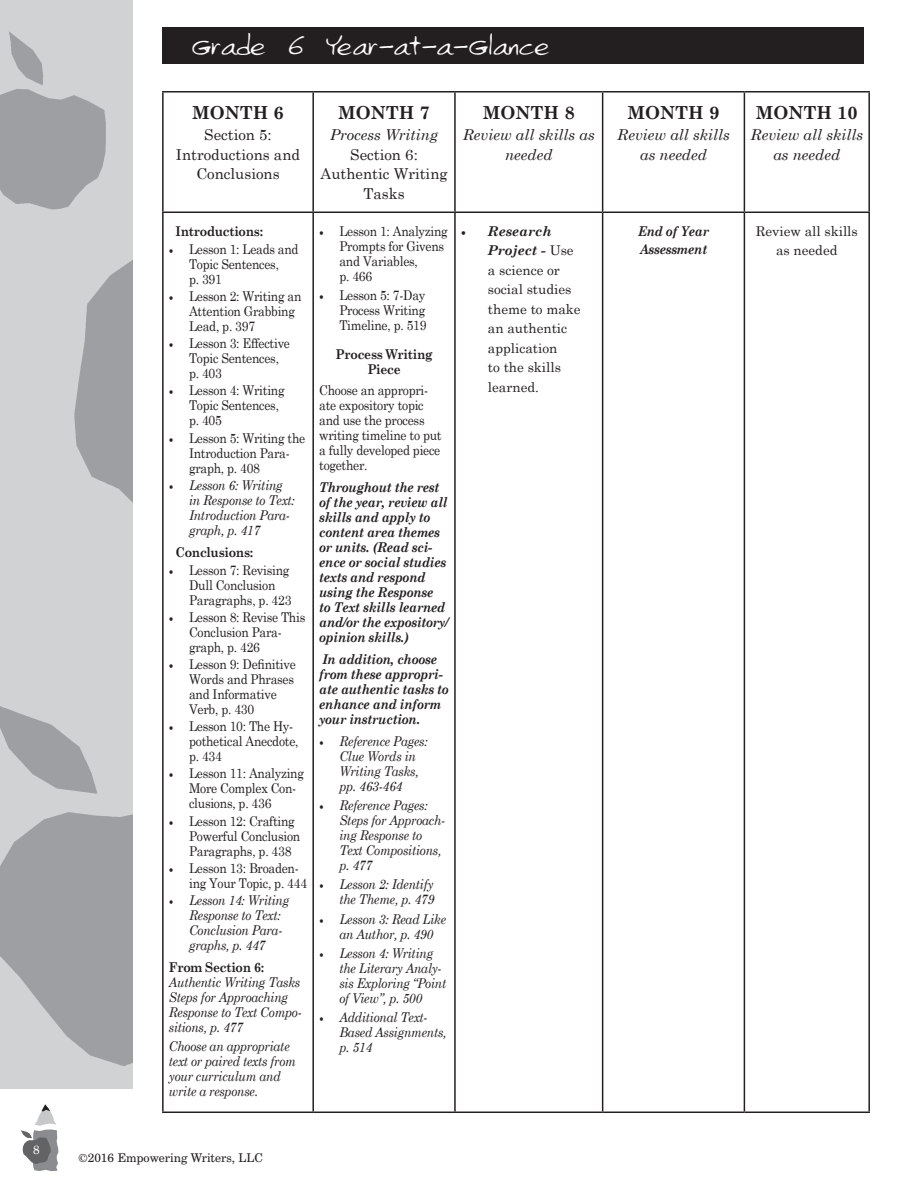
<style>
.page{position:relative;width:918px;height:1188px;background:#fff}
.page>*{position:absolute;margin:0;border:0;box-sizing:border-box;transform-origin:0 0}
.t1{font:25.5px "Larkins Hand";color:#fff}
.t2{font:700 18px "Century Schoolbook";color:#231f20}
.t3{font:15px/19.5px "Century Schoolbook";color:#231f20;text-align:center}
.t4{font:italic 15px/19.5px "Century Schoolbook";color:#231f20;text-align:center}
.t5{font:13.5px/15px "Century Schoolbook";letter-spacing:-.02em;color:#231f20;scale:.9 1}
.t6{font:italic 13.5px/15px "Century Schoolbook";letter-spacing:-.02em;color:#231f20;scale:.9 1}
.t7{font:italic 700 13.5px/15px "Century Schoolbook";letter-spacing:-.02em;color:#231f20;scale:.9 1}
.t8{font:13.5px/19.5px "Century Schoolbook";color:#231f20}
.t9{font:700 13.5px/15px "Century Schoolbook";letter-spacing:-.02em;color:#231f20;text-align:center;scale:.9 1}
.t10{font:12px "Century Schoolbook BT";color:#231f20}
.t11{font:12px "Century Schoolbook BT";color:#fff}
.s1{font-style:italic}
.s2{font-family:"Minion Pro"}
.s3{font-weight:700;font-style:normal}
.s4{font-family:"Minion Pro";font-weight:700;font-style:italic}
.s5{font-weight:700;font-style:italic}
</style>
<div class="page">
<hr style="left:162px;top:91px;width:151px;height:2px;background:#231f20">
<hr style="left:162px;top:93px;width:2px;height:119px;background:#231f20">
<hr style="left:313px;top:91px;width:142px;height:2px;background:#231f20">
<hr style="left:312px;top:93px;width:2px;height:119px;background:#231f20">
<hr style="left:455px;top:91px;width:148px;height:2px;background:#231f20">
<hr style="left:454px;top:93px;width:2px;height:119px;background:#231f20">
<hr style="left:603px;top:91px;width:141px;height:2px;background:#231f20">
<hr style="left:602px;top:93px;width:1px;height:119px;background:#231f20">
<hr style="left:744px;top:91px;width:126px;height:2px;background:#231f20">
<hr style="left:744px;top:93px;width:1px;height:119px;background:#231f20">
<hr style="left:868px;top:93px;width:2px;height:119px;background:#231f20">
<hr style="left:162px;top:212px;width:151px;height:1px;background:#231f20">
<hr style="left:162px;top:213px;width:2px;height:899px;background:#231f20">
<hr style="left:313px;top:212px;width:142px;height:1px;background:#231f20">
<hr style="left:312px;top:213px;width:2px;height:899px;background:#231f20">
<hr style="left:455px;top:212px;width:148px;height:1px;background:#231f20">
<hr style="left:454px;top:213px;width:2px;height:899px;background:#231f20">
<hr style="left:603px;top:212px;width:141px;height:1px;background:#231f20">
<hr style="left:602px;top:213px;width:1px;height:899px;background:#231f20">
<hr style="left:744px;top:212px;width:126px;height:1px;background:#231f20">
<hr style="left:744px;top:213px;width:1px;height:899px;background:#231f20">
<hr style="left:868px;top:213px;width:2px;height:899px;background:#231f20">
<hr style="left:162px;top:1112px;width:151px;height:1px;background:#231f20">
<hr style="left:313px;top:1112px;width:142px;height:1px;background:#231f20">
<hr style="left:455px;top:1112px;width:148px;height:1px;background:#231f20">
<hr style="left:603px;top:1112px;width:141px;height:1px;background:#231f20">
<hr style="left:744px;top:1112px;width:126px;height:1px;background:#231f20">
<img style="left:0;top:0;width:133px;height:1089px">
<div style="left:162px;top:27px;width:702px;height:37px;background:#231f20"></div>
<svg style="left:21px;top:1104px;width:37px;height:67px"></svg>
<p class="t11" style="left:33px;top:1142px;width:8px">8</p>
<p class="t1" style="left:191px;top:32px;width:361px">Grade 6 Year-at-a-Glance</p>
<p class="t2" style="left:192px;top:101px;width:93px">MONTH 6</p>
<p class="t3" style="left:176px;top:125px;width:126px">Section 5:<br>Introductions and<br>Conclusions</p>
<p class="t2" style="left:338px;top:101px;width:93px">MONTH 7</p>
<p class="t3" style="left:321px;top:125px;width:128px"><span class="s1">Process Writing<br></span>Section 6:<br>Authentic Writing<br>Tasks</p>
<p class="t2" style="left:483px;top:101px;width:93px">MONTH 8</p>
<p class="t4" style="left:463px;top:125px;width:133px">Review all skills as needed</p>
<p class="t2" style="left:628px;top:101px;width:93px">MONTH 9</p>
<p class="t4" style="left:617px;top:125px;width:114px">Review all skills as needed</p>
<p class="t2" style="left:756px;top:101px;width:104px">MONTH 10</p>
<p class="t4" style="left:751px;top:125px;width:114px">Review all skills as needed</p>
<p class="t9" style="left:176px;top:223px;width:99px">Introductions:</p>
<p class="t5" style="left:189px;top:241px;width:123px;text-indent:-20px"><span class="s2">•</span> Lesson 1: Leads and<br>Topic Sentences,<br>p. 391</p>
<p class="t5" style="left:189px;top:288px;width:126px;text-indent:-20px"><span class="s2">•</span> Lesson 2: Writing an<br>Attention Grabbing<br>Lead, p. 397</p>
<p class="t5" style="left:189px;top:336px;width:114px;text-indent:-20px"><span class="s2">•</span> Lesson 3: Effective<br>Topic Sentences, p. 403</p>
<p class="t5" style="left:189px;top:383px;width:108px;text-indent:-20px"><span class="s2">•</span> Lesson 4: Writing<br>Topic Sentences, p. 405</p>
<p class="t5" style="left:189px;top:430px;width:131px;text-indent:-20px"><span class="s2">•</span> Lesson 5: Writing the<br>Introduction Para&shy;graph, p. 408</p>
<p class="t6" style="left:189px;top:477px;width:119px;text-indent:-20px"><span class="s2">•</span> Lesson 6: Writing in Response to Text:<br>Introduction Para&shy;graph, p. 417</p>
<p class="t9" style="left:176px;top:544px;width:88px">Conclusions:</p>
<p class="t5" style="left:189px;top:562px;width:115px;text-indent:-20px"><span class="s2">•</span> Lesson 7: Revising<br>Dull Conclusion<br>Paragraphs, p. 423</p>
<p class="t5" style="left:189px;top:609px;width:131px;text-indent:-20px"><span class="s2">•</span> Lesson 8: Revise This<br>Conclusion Para&shy;graph, p. 426</p>
<p class="t5" style="left:189px;top:656px;width:120px;text-indent:-20px"><span class="s2">•</span> Lesson 9: Definitive<br>Words and Phrases and Informative<br>Verb, p. 430</p>
<p class="t5" style="left:189px;top:719px;width:123px;text-indent:-20px"><span class="s2">•</span> Lesson 10: The Hy&shy;pothetical Anecdote, p. 434</p>
<p class="t5" style="left:189px;top:766px;width:129px;text-indent:-20px"><span class="s2">•</span> Lesson 11: Analyzing<br>More Complex Con&shy;clusions, p. 436</p>
<p class="t5" style="left:189px;top:813px;width:125px;text-indent:-20px"><span class="s2">•</span> Lesson 12: Crafting<br>Powerful Conclusion<br>Paragraphs, p. 438</p>
<p class="t5" style="left:189px;top:860px;width:133px;text-indent:-20px"><span class="s2">•</span> Lesson 13: Broaden&shy;ing Your Topic, p. 444</p>
<p class="t6" style="left:189px;top:892px;width:113px;text-indent:-20px"><span class="s2">•</span> Lesson 14: Writing<br>Response to Text:<br>Conclusion Para&shy;graphs, p. 447</p>
<p class="t6" style="left:169px;top:959px;width:149px"><span class="s3">From Section 6:<br></span>Authentic Writing Tasks<br>Steps for Approaching<br>Response to Text Compo&shy;sitions, p. 477</p>
<p class="t6" style="left:169px;top:1038px;width:143px">Choose an appropriate text or paired texts from your curriculum and write a response.</p>
<p class="t5" style="left:339px;top:223px;width:122px;text-indent:-20px"><span class="s2">•</span> Lesson 1: Analyzing<br>Prompts for Givens and Variables,<br>p. 466</p>
<p class="t5" style="left:339px;top:287px;width:98px;text-align:justify;text-indent:-20px"><span class="s2">•</span> Lesson 5: 7-Day Process Writing Timeline, p. 519</p>
<p class="t9" style="left:336px;top:346px;width:109px">Process Writing<br>Piece</p>
<p class="t5" style="left:319px;top:383px;width:138px">Choose an appropri&shy;ate expository topic and use the process writing timeline to put a fully developed piece together.</p>
<p class="t7" style="left:319px;top:479px;width:145px">Throughout the rest of the year, review all skills and apply to content area themes or units. (Read sci&shy;ence or social studies texts and respond using the Response to Text skills learned and/or the expository/ opinion skills.)</p>
<p class="t7" style="left:319px;top:651px;width:146px">In addition, choose from these appropri&shy;ate authentic tasks to enhance and inform your instruction.</p>
<p class="t6" style="left:339px;top:733px;width:100px;text-indent:-20px"><span class="s2">•</span> Reference Pages:<br>Clue Words in<br>Writing Tasks, pp. 463-464</p>
<p class="t6" style="left:339px;top:797px;width:119px;text-indent:-20px"><span class="s2">•</span> Reference Pages:<br>Steps for Approach&shy;ing Response to<br>Text Compositions, p. 477</p>
<p class="t6" style="left:319px;top:877px;width:129px;text-align:right"><span class="s2">•</span> Lesson 2: Identify the Theme, p. 479</p>
<p class="t6" style="left:319px;top:911px;width:143px;text-align:center"><span class="s2">•</span> Lesson 3: Read Like an Author, p. 490</p>
<p class="t6" style="left:339px;top:945px;width:120px;text-indent:-20px"><span class="s2">•</span> Lesson 4: Writing the Literary Analy&shy;sis Exploring “Point of View”, p. 500</p>
<p class="t6" style="left:339px;top:1010px;width:121px;text-indent:-20px"><span class="s2">•</span> Additional Text-<br>Based Assignments, p. 514</p>
<p class="t8" style="left:488px;top:221px;width:94px;text-indent:-27px"><span class="s4">•</span> <span class="s5">Research<br>Project -</span> Use a science or social studies theme to make an authentic application<br>to the skills learned.</p>
<p class="t7" style="left:638px;top:222px;width:80px;line-height:18px">End of Year<br>Assessment</p>
<p class="t8" style="left:756px;top:221px;width:104px;text-align:center">Review all skills as needed</p>
<p class="t10" style="left:78px;top:1150px;width:186px">©2016 Empowering Writers, LLC</p>
</div>
